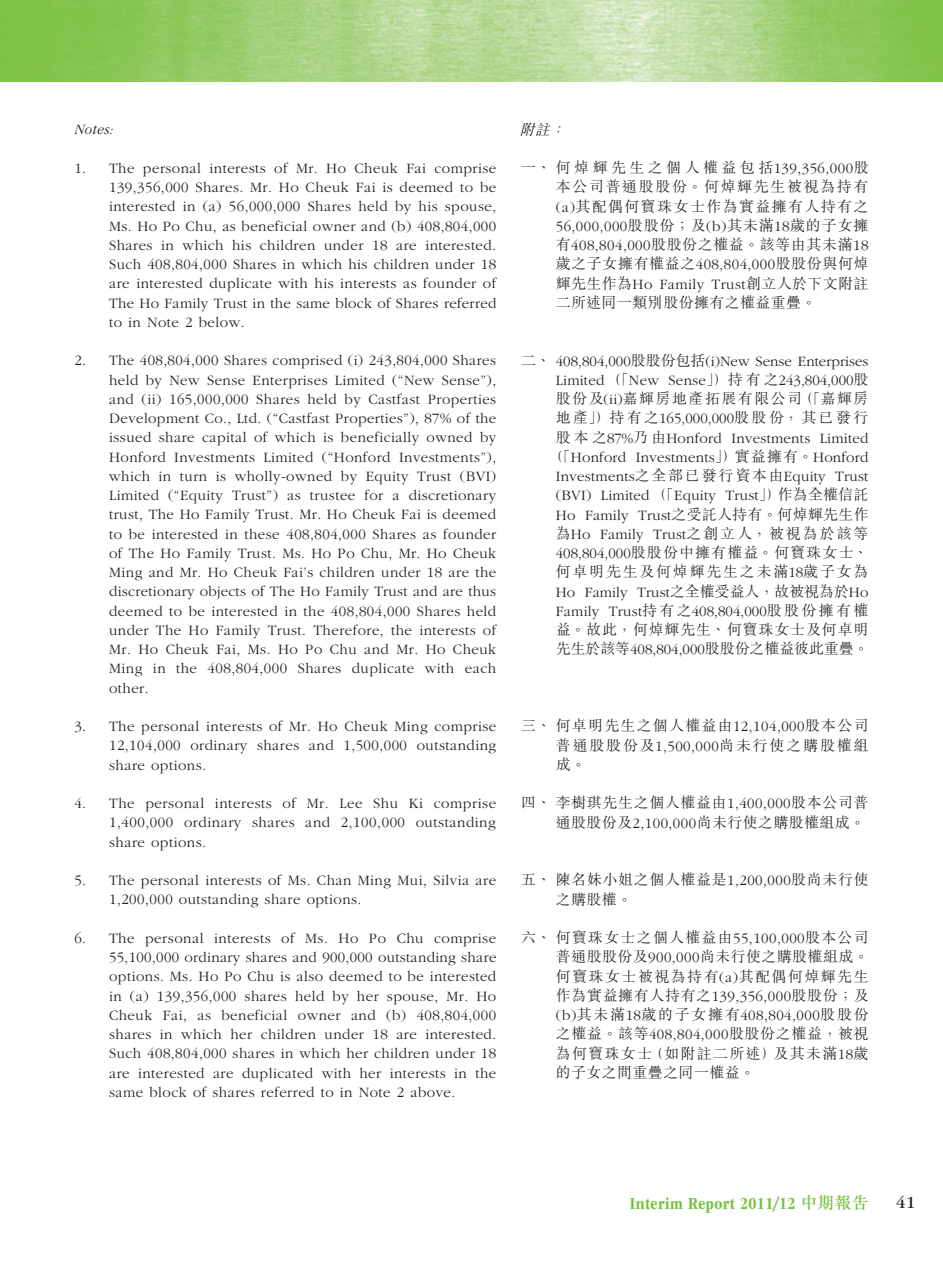
<style>
.page{position:relative;width:943px;height:1265px;background:#fff}
.page>*{position:absolute;margin:0;border:0;box-sizing:border-box;transform-origin:0 0}
.t1{font:700 condensed 17.5px "ITC Garamond Std";letter-spacing:.025em;color:#79c142}
.t2{font:17.5px "ITC Garamond Std";color:#231f20}
.t3{font:300 14.88px/19.2px "ITC Garamond Std";letter-spacing:.03em;color:#231f20;text-align:justify}
.t4{font:300 14.88px/19.2px "M Sung HK";letter-spacing:.065em;color:#231f20;text-align:justify}
.t5{font:300 14.88px/19.2px "ITC Garamond Std";color:#231f20;text-align:right}
.t6{font:300 14.88px/19.2px "ITC Garamond Std";letter-spacing:.01em;color:#231f20}
.t7{font:300 14.88px/19.2px "M Sung HK";letter-spacing:.105em;color:#231f20}
.t8{font:300 14.88px/19.2px "M Sung HK";letter-spacing:.03em;color:#231f20}
.t9{font:300 14.88px/19.2px "M Sung HK";letter-spacing:.125em;color:#231f20}
.t10{font:italic 300 14.88px "ITC Garamond Std";letter-spacing:.025em;color:#231f20}
.t11{font:italic 300 14.88px "M Sung HK";color:#231f20}
.s1{font-family:"ITC Garamond Std"}
.s2{font-family:"M Sung HK"}
.s3{font-family:"M Sung HK";font-weight:500;font-stretch:normal;font-size:16.62px}
</style>
<div class="page">
<img style="left:0;top:0;width:943px;height:81px">
<p class="t10" style="left:74px;top:122px;width:41px">Notes:</p>
<p class="t3" style="left:109px;top:159px;width:389px;text-indent:-35px">1. The personal interests of Mr. Ho Cheuk Fai comprise 139,356,000 Shares. Mr. Ho Cheuk Fai is deemed to be interested in (a) 56,000,000 Shares held by his spouse, Ms. Ho Po Chu, as beneficial owner and (b) 408,804,000<br>Shares in which his children under 18 are interested.<br>Such 408,804,000 Shares in which his children under 18 are interested duplicate with his interests as founder of The Ho Family Trust in the same block of Shares referred to in Note 2 below.</p>
<p class="t3" style="left:109px;top:351px;width:389px;text-indent:-35px">2. The 408,804,000 Shares comprised (i) 243,804,000 Shares held by New Sense Enterprises Limited (“New Sense”), and (ii) 165,000,000 Shares held by Castfast Properties Development Co., Ltd. (“Castfast Properties”), 87% of the issued share capital of which is beneficially owned by Honford Investments Limited (“Honford Investments”), which in turn is wholly-owned by Equity Trust (BVI)<br>Limited (“Equity Trust”) as trustee for a discretionary trust, The Ho Family Trust. Mr. Ho Cheuk Fai is deemed to be interested in these 408,804,000 Shares as founder of The Ho Family Trust. Ms. Ho Po Chu, Mr. Ho Cheuk Ming and Mr. Ho Cheuk Fai’s children under 18 are the discretionary objects of The Ho Family Trust and are thus deemed to be interested in the 408,804,000 Shares held under The Ho Family Trust. Therefore, the interests of Mr. Ho Cheuk Fai, Ms. Ho Po Chu and Mr. Ho Cheuk Ming in the 408,804,000 Shares duplicate with each other.</p>
<p class="t3" style="left:109px;top:717px;width:388px;text-indent:-35px">3. The personal interests of Mr. Ho Cheuk Ming comprise 12,104,000 ordinary shares and 1,500,000 outstanding share options.</p>
<p class="t3" style="left:109px;top:794px;width:388px;text-indent:-35px">4. The personal interests of Mr. Lee Shu Ki comprise 1,400,000 ordinary shares and 2,100,000 outstanding share options.</p>
<p class="t3" style="left:109px;top:871px;width:388px;text-indent:-35px">5. The personal interests of Ms. Chan Ming Mui, Silvia are<br>1,200,000 outstanding share options.</p>
<p class="t3" style="left:109px;top:929px;width:389px;text-indent:-35px">6. The personal interests of Ms. Ho Po Chu comprise 55,100,000 ordinary shares and 900,000 outstanding share options. Ms. Ho Po Chu is also deemed to be interested in (a) 139,356,000 shares held by her spouse, Mr. Ho Cheuk Fai, as beneficial owner and (b) 408,804,000 shares in which her children under 18 are interested.<br>Such 408,804,000 shares in which her children under 18 are interested are duplicated with her interests in the same block of shares referred to in Note 2 above.</p>
<p class="t11" style="left:519px;top:119px;width:52px">附註：</p>
<p class="t4" style="left:556px;top:157px;width:314px;text-indent:-35px">一、何焯輝先生之個人權益包括<span class="s1">139,356,000</span>股本公司普通股股份。何焯輝先生被視為持有<span class="s1">(a)</span>其配偶何寶珠女士作為實益擁有人持有之</p>
<p class="t3" style="left:556px;top:217px;width:314px">56,000,000<span class="s2">股股份；及</span>(b)<span class="s2">其未滿</span>18<span class="s2">歲的子女擁</span></p>
<p class="t4" style="left:555px;top:234px;width:314px">有<span class="s1">408,804,000</span>股股份之權益。該等由其未滿<span class="s1">18</span>歲之子女擁有權益之<span class="s1">408,804,000</span>股股份與何焯輝先生作為<span class="s1">Ho Family Trust</span>創立人於下文附註二所述同一類別股份擁有之權益重疊。</p>
<p class="t5" style="left:521px;top:351px;width:349px"><span class="s2">二、</span> 408,804,000<span class="s2">股股份包括</span>(i)New Sense Enterprises<br>Limited<span class="s2">（「</span>New Sense<span class="s2">」）持有之</span>243,804,000<span class="s2">股</span></p>
<p class="t7" style="left:556px;top:388px;width:314px">股份及<span class="s1">(ii)</span>嘉輝房地產拓展有限公司（「嘉輝房地產」）持有之<span class="s1">165,000,000</span>股股份，其已發行</p>
<p class="t3" style="left:548px;top:428px;width:322px;text-align:center"><span class="s2">股本之</span>87%<span class="s2">乃由</span>Honford Investments Limited<span class="s2">（「</span>Honford Investments<span class="s2">」）實益擁有。</span>Honford Investments<span class="s2">之全部已發行資本由</span>Equity Trust (BVI) Limited<span class="s2">（「</span>Equity Trust<span class="s2">」）作為全權信託</span>Ho Family Trust<span class="s2">之受託人持有。何焯輝先生作為</span>Ho Family Trust<span class="s2">之創立人，被視為於該等</span></p>
<p class="t9" style="left:556px;top:542px;width:314px"><span class="s1">408,804,000</span>股股份中擁有權益。何寶珠女士、何卓明先生及何焯輝先生之未滿<span class="s1">18</span>歲子女為</p>
<p class="t6" style="left:555px;top:582px;width:314px">Ho Family Trust<span class="s2">之全權受益人，故被視為於</span>Ho<br>Family Trust<span class="s2">持有之</span>408,804,000<span class="s2">股股份擁有權</span></p>
<p class="t8" style="left:555px;top:619px;width:314px">益。故此，何焯輝先生、何寶珠女士及何卓明先生於該等<span class="s1">408,804,000</span>股股份之權益彼此重疊。</p>
<p class="t4" style="left:556px;top:715px;width:314px;text-indent:-35px">三、何卓明先生之個人權益由<span class="s1">12,104,000</span>股本公司普通股股份及<span class="s1">1,500,000</span>尚未行使之購股權組成。</p>
<p class="t4" style="left:521px;top:792px;width:349px;text-align:right">四、李樹琪先生之個人權益由<span class="s1">1,400,000</span>股本公司普通股股份及<span class="s1">2,100,000</span>尚未行使之購股權組成。</p>
<p class="t4" style="left:556px;top:869px;width:314px;text-indent:-35px">五、陳名妹小姐之個人權益是<span class="s1">1,200,000</span>股尚未行使之購股權。</p>
<p class="t4" style="left:556px;top:927px;width:314px;text-indent:-35px">六、何寶珠女士之個人權益由<span class="s1">55,100,000</span>股本公司普通股股份及<span class="s1">900,000</span>尚未行使之購股權組成。何寶珠女士被視為持有<span class="s1">(a)</span>其配偶何焯輝先生作為實益擁有人持有之<span class="s1">139,356,000</span>股股份；及</p>
<p class="t3" style="left:556px;top:1006px;width:314px">(b)<span class="s2">其未滿</span>18<span class="s2">歲的子女擁有</span>408,804,000<span class="s2">股股份</span></p>
<p class="t4" style="left:556px;top:1024px;width:314px">之權益。該等<span class="s1">408,804,000</span>股股份之權益，被視為何寶珠女士（如附註二所述）及其未滿<span class="s1">18</span>歲的子女之間重疊之同一權益。</p>
<p class="t1" style="left:630px;top:1193px;width:240px">Interim Report 2011/12 <span class="s3">中期報告</span></p>
<p class="t2" style="left:896px;top:1193px;width:21px">41</p>
</div>
